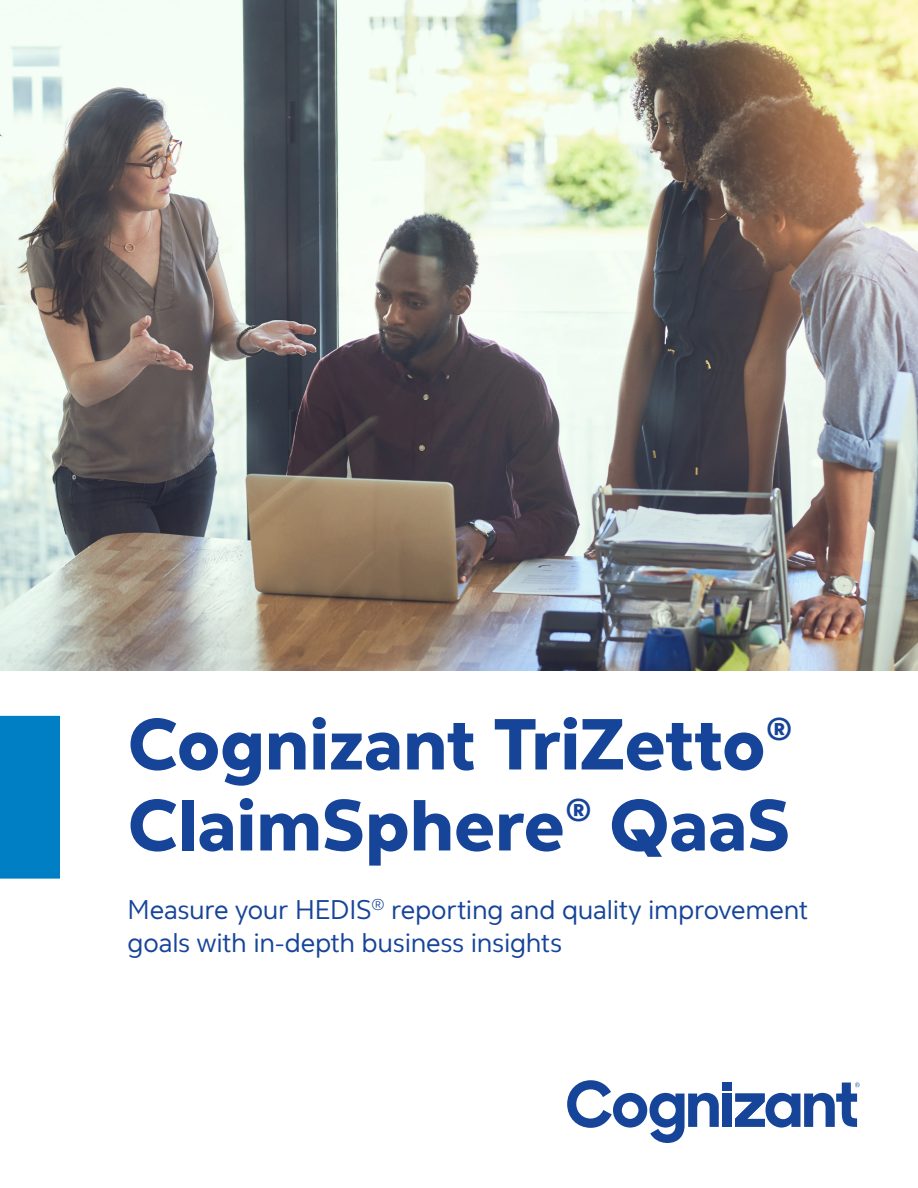
<style>
.page{position:relative;width:918px;height:1188px;background:#fff}
.page>*{position:absolute;margin:0;border:0;box-sizing:border-box;transform-origin:0 0}
.t1{font:800 72px "Cognizant Sans";letter-spacing:-.005em;color:#164499}
.t2{font:800 31.5px "Cognizant Sans";color:#154498}
.t3{font:27px/33px "Cognizant Sans";letter-spacing:-.01em;color:#164499}
</style>
<div class="page">
<img style="left:0;top:0;width:918px;height:670px">
<div style="left:0;top:716px;width:60px;height:163px;background:#007fc4"></div>
<div style="left:723px;top:1083px;width:9px;height:8px;background:#164499"></div>
<div style="left:723px;top:1094px;width:9px;height:33px;background:#164499"></div>
<svg style="left:567px;top:1080px;width:152px;height:63px"></svg>
<svg style="left:735px;top:1083px;width:125px;height:45px"></svg>
<h1 class="t1" style="left:128px;top:696px;width:640px">Cognizant TriZetto</h1>
<p class="t2" style="left:766px;top:707px;width:28px">®</p>
<h1 class="t1" style="left:128px;top:777px;width:439px">ClaimSphere</h1>
<p class="t2" style="left:565px;top:788px;width:28px">®</p>
<h1 class="t1" style="left:609px;top:777px;width:183px">QaaS</h1>
<p class="t3" style="left:128px;top:894px;width:682px">Measure your HEDIS<sup>®</sup> reporting and quality improvement goals with in-depth business insights</p>
</div>
